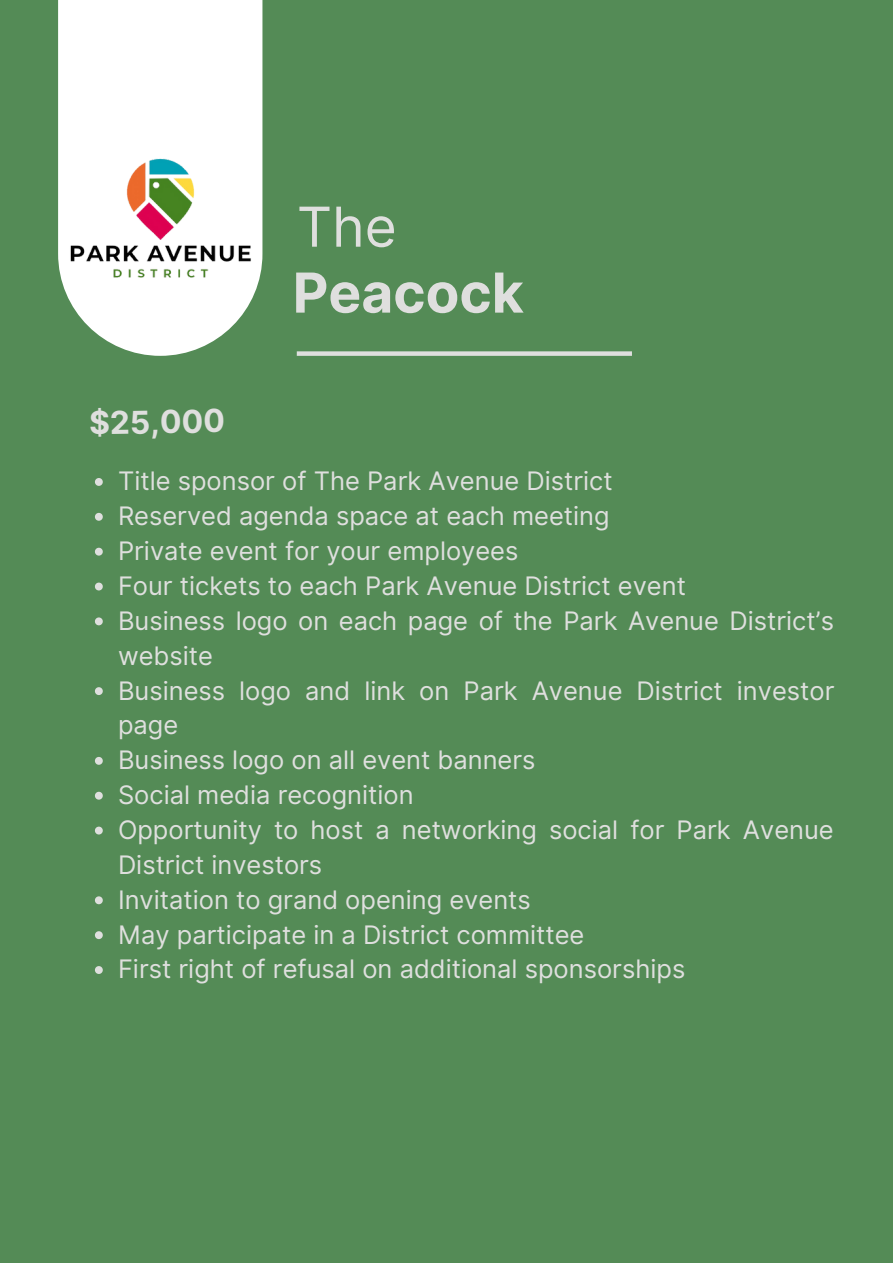
<style>
.page{position:relative;width:893px;height:1264px;background:#fff}
.page>*{position:absolute;margin:0;border:0;box-sizing:border-box;transform-origin:0 0}
.t1{font:700 55.05px "Inter";color:#dfdfde}
.t2{font:55.05px "Inter";color:#dfdfde}
.t3{font:700 31.65px "Inter";color:#dfdfde}
.t4{font:25.5px/34.8px "Inter";color:#dfdfde}
</style>
<div class="page">
<div style="left:0;top:0;width:892px;height:1262px;background:#548b56"></div>
<div style="left:58px;top:0;width:204px;height:119px;background:#fff"></div>
<svg style="left:95px;top:478px;width:8px;height:8px"></svg>
<svg style="left:95px;top:513px;width:8px;height:7px"></svg>
<svg style="left:95px;top:547px;width:8px;height:8px"></svg>
<svg style="left:95px;top:582px;width:8px;height:8px"></svg>
<svg style="left:95px;top:617px;width:8px;height:8px"></svg>
<svg style="left:95px;top:687px;width:8px;height:8px"></svg>
<svg style="left:95px;top:757px;width:8px;height:7px"></svg>
<svg style="left:95px;top:791px;width:8px;height:8px"></svg>
<svg style="left:95px;top:826px;width:8px;height:8px"></svg>
<svg style="left:95px;top:896px;width:8px;height:8px"></svg>
<svg style="left:95px;top:931px;width:8px;height:8px"></svg>
<svg style="left:95px;top:966px;width:8px;height:7px"></svg>
<div style="left:297px;top:351px;width:335px;height:5px;background:#dfdfde"></div>
<img style="left:58px;top:119px;width:316px;height:237px">
<p class="t2" style="left:297px;top:194px;width:101px">The</p>
<p class="t1" style="left:293px;top:260px;width:232px">Peacock</p>
<p class="t3" style="left:89px;top:404px;width:137px;rotate:-1deg">$25,000</p>
<p class="t4" style="left:118px;top:463px;width:496px">Title sponsor of The Park Avenue District</p>
<p class="t4" style="left:118px;top:498px;width:493px">Reserved agenda space at each meeting</p>
<p class="t4" style="left:118px;top:533px;width:402px">Private event for your employees</p>
<p class="t4" style="left:118px;top:568px;width:569px">Four tickets to each Park Avenue District event</p>
<p class="t4" style="left:118px;top:603px;width:717px">Business logo on each page of the Park Avenue District’s website</p>
<p class="t4" style="left:118px;top:673px;width:718px">Business logo and link on Park Avenue District investor page</p>
<p class="t4" style="left:118px;top:742px;width:419px">Business logo on all event banners</p>
<p class="t4" style="left:118px;top:777px;width:297px">Social media recognition</p>
<p class="t4" style="left:118px;top:812px;width:717px">Opportunity to host a networking social for Park Avenue<br>District investors</p>
<p class="t4" style="left:118px;top:882px;width:414px">Invitation to grand opening events</p>
<p class="t4" style="left:118px;top:916px;width:468px">May participate in a District committee</p>
<p class="t4" style="left:118px;top:951px;width:568px">First right of refusal on additional sponsorships</p>
</div>
